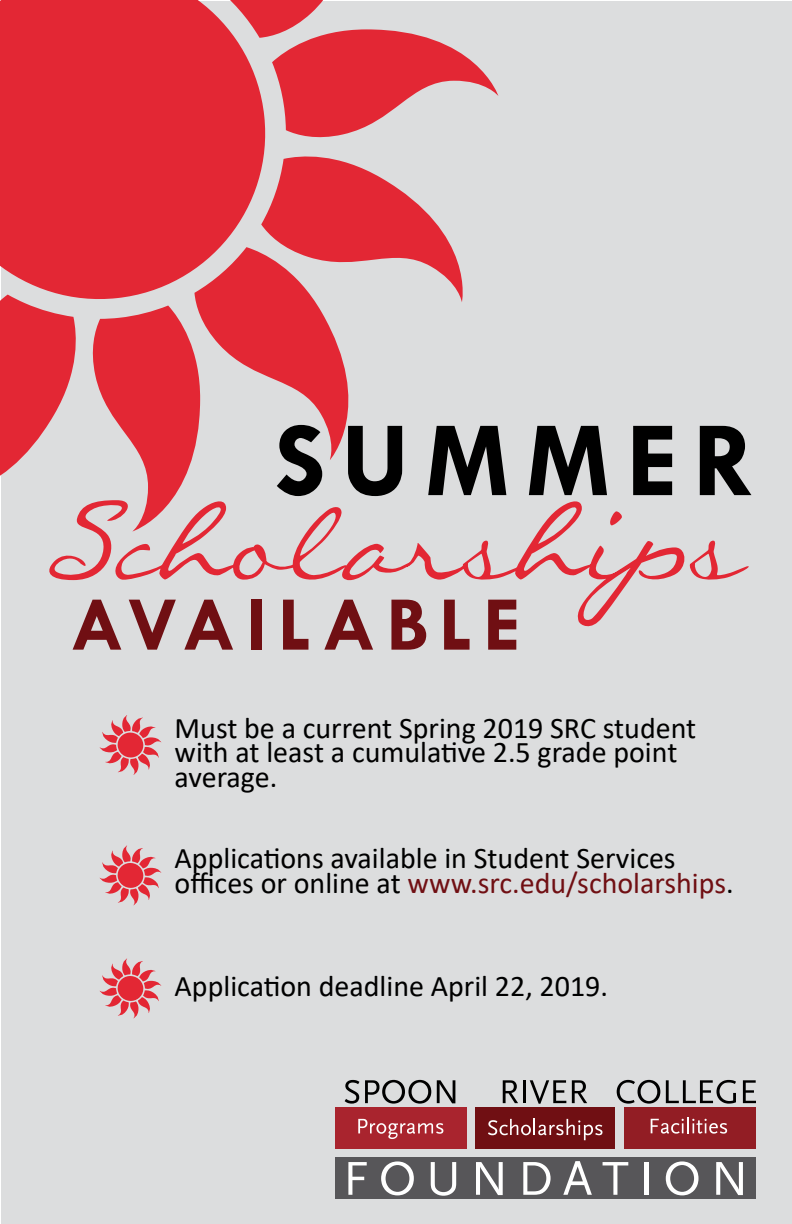
<style>
.page{position:relative;width:792px;height:1224px;background:#fff}
.page>*{position:absolute;margin:0;border:0;box-sizing:border-box;transform-origin:0 0}
.t1{font:700 108px "Tw Cen";letter-spacing:.14em;color:#000}
.t2{font:700 78px "Tw Cen";letter-spacing:.14em;color:#700f13}
.t3{font:30px/25px "Calibri";color:#000}
.s1{color:#700f13}
</style>
<div class="page">
<div style="left:1px;top:1px;width:791px;height:1223px;background:#dcddde"></div>
<svg style="left:274px;top:156px;width:189px;height:146px"></svg>
<svg style="left:92px;top:308px;width:102px;height:191px"></svg>
<svg style="left:274px;top:0;width:224px;height:138px"></svg>
<svg style="left:194px;top:247px;width:183px;height:213px"></svg>
<svg style="left:0;top:308px;width:76px;height:168px"></svg>
<svg style="left:0;top:0;width:274px;height:308px;background:#e23b47"></svg>
<div style="left:335px;top:1107px;width:132px;height:42px;background:#a9242e"></div>
<div style="left:475px;top:1107px;width:140px;height:42px;background:#700f13"></div>
<div style="left:624px;top:1107px;width:132px;height:42px;background:#921d24"></div>
<div style="left:335px;top:1157px;width:421px;height:42px;background:#575659"></div>
<svg style="left:345px;top:1080px;width:14px;height:24px"></svg>
<svg style="left:365px;top:1080px;width:66px;height:24px"></svg>
<svg style="left:437px;top:1080px;width:18px;height:23px"></svg>
<svg style="left:503px;top:1080px;width:15px;height:23px"></svg>
<hr style="left:523px;top:1080px;width:3px;height:23px;background:#000">
<svg style="left:530px;top:1080px;width:36px;height:24px"></svg>
<svg style="left:572px;top:1080px;width:15px;height:23px"></svg>
<svg style="left:617px;top:1080px;width:43px;height:24px"></svg>
<svg style="left:666px;top:1080px;width:70px;height:24px"></svg>
<svg style="left:743px;top:1080px;width:13px;height:23px"></svg>
<svg style="left:358px;top:1119px;width:85px;height:20px"></svg>
<svg style="left:488px;top:1119px;width:114px;height:21px"></svg>
<svg style="left:651px;top:1117px;width:76px;height:17px"></svg>
<svg style="left:348px;top:1162px;width:19px;height:33px"></svg>
<svg style="left:381px;top:1161px;width:33px;height:34px"></svg>
<svg style="left:431px;top:1162px;width:25px;height:34px"></svg>
<svg style="left:476px;top:1162px;width:27px;height:33px"></svg>
<svg style="left:523px;top:1162px;width:28px;height:33px"></svg>
<svg style="left:563px;top:1161px;width:29px;height:34px"></svg>
<svg style="left:603px;top:1162px;width:25px;height:33px"></svg>
<hr style="left:644px;top:1162px;width:4px;height:33px;background:#fff">
<svg style="left:666px;top:1161px;width:33px;height:34px"></svg>
<svg style="left:716px;top:1162px;width:27px;height:33px"></svg>
<svg style="left:49px;top:499px;width:700px;height:128px"></svg>
<svg style="left:100px;top:715px;width:61px;height:60px"></svg>
<svg style="left:100px;top:845px;width:61px;height:60px"></svg>
<svg style="left:100px;top:958px;width:61px;height:60px"></svg>
<h1 class="t1" style="left:275px;top:396px;width:483px">SUMMER</h1>
<h2 class="t2" style="left:70px;top:578px;width:452px">AVAILABLE</h2>
<p class="t3" style="left:175px;top:714px;width:523px">Must be a current Spring 2019 SRC student with at least a cumulative 2.5 grade point average.</p>
<p class="t3" style="left:175px;top:845px;width:561px">Applications available in Student Services offices or online at <span class="s1">www.src.edu/scholarships</span>.</p>
<p class="t3" style="left:175px;top:973px;width:435px">Application deadline April 22, 2019.</p>
</div>
